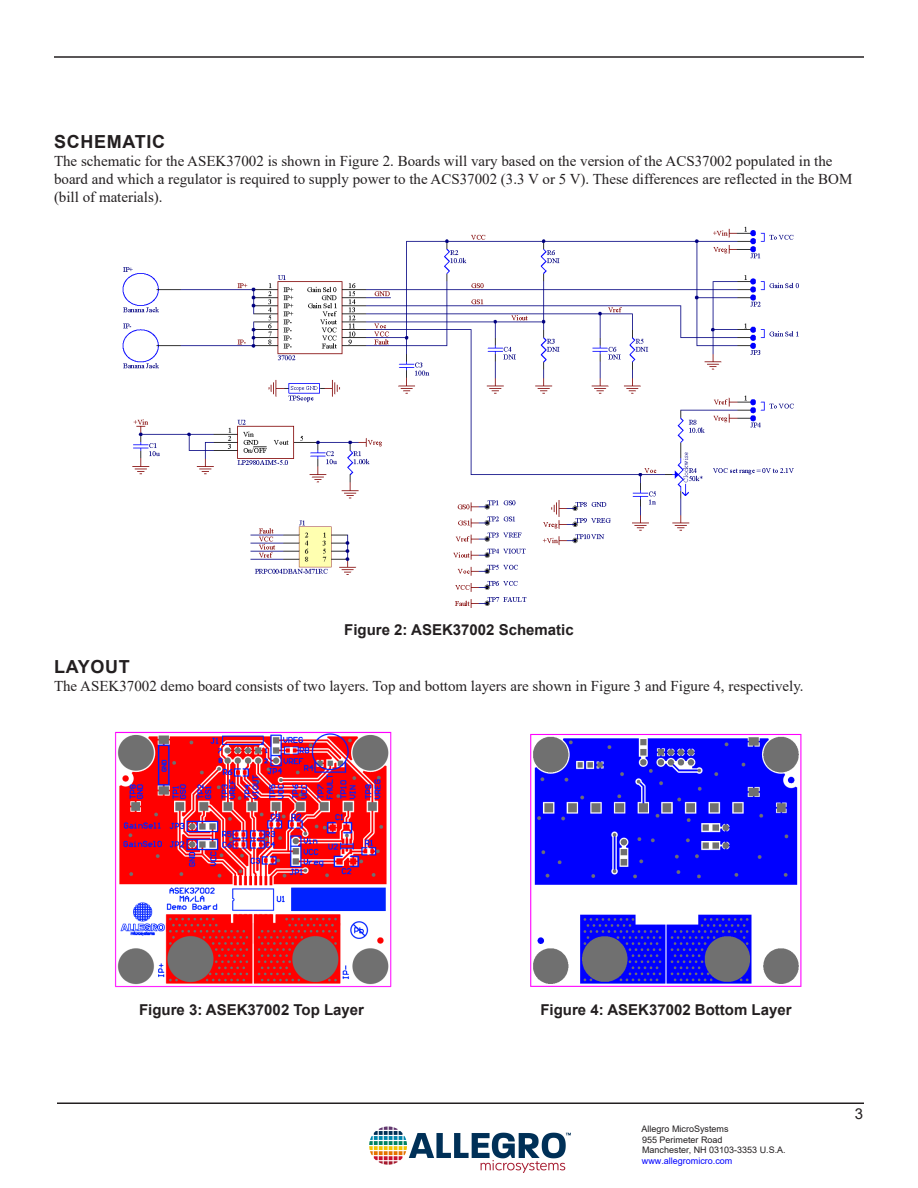
<style>
.page{position:relative;width:918px;height:1188px;background:#fff}
.page>*{position:absolute;margin:0;border:0;box-sizing:border-box;transform-origin:0 0}
.Heading_1{font:700 18px "Arial";letter-spacing:.035em;color:#231f20}
.Normal_-_Follow_Page{font:15px/18px "Times New Roman";color:#231f20}
.t1{font:700 15px "Arial";color:#231f20}
.t2{font:15px "Arial";color:#231f20}
.t3{font:9px/10.8px "Arial";color:#231f20}
.t4{font:9px "Arial";color:#00f}
</style>
<div class="page">
<hr style="left:57px;top:1102px;width:807px;height:2px;background:#231f20">
<hr style="left:54px;top:56px;width:810px;height:2px;background:#231f20">
<img style="left:370px;top:1126px;width:201px;height:47px">
<img style="left:122px;top:226px;width:677px;height:382px">
<img style="left:115px;top:731px;width:277px;height:257px">
<img style="left:530px;top:733px;width:272px;height:254px">
<p class="Heading_1" style="left:54px;top:129px;width:112px">SCHEMATIC</p>
<p class="Normal_-_Follow_Page" style="left:54px;top:152px;width:800px">The schematic for the ASEK37002 is shown in Figure 2. Boards will vary based on the version of the ACS37002 populated in the board and which a regulator is required to supply power to the ACS37002 (3.3 V or 5 V). These differences are reflected in the BOM (bill of materials).</p>
<p class="t1" style="left:344px;top:619px;width:231px">Figure 2: ASEK37002 Schematic</p>
<p class="Heading_1" style="left:54px;top:654px;width:77px">LAYOUT</p>
<p class="Normal_-_Follow_Page" style="left:54px;top:677px;width:751px">The ASEK37002 demo board consists of two layers. Top and bottom layers are shown in Figure 3 and Figure 4, respectively.</p>
<p class="t1" style="left:139px;top:999px;width:227px">Figure 3: ASEK37002 Top Layer</p>
<p class="t1" style="left:540px;top:999px;width:253px">Figure 4: ASEK37002 Bottom Layer</p>
<p class="t3" style="left:642px;top:1123px;width:146px">Allegro MicroSystems<br>955 Perimeter Road<br>Manchester, NH 03103-3353 U.S.A.</p>
<p class="t4" style="left:642px;top:1155px;width:92px">www.allegromicro.com</p>
<p class="t2" style="left:855px;top:1103px;width:10px">3</p>
</div>
